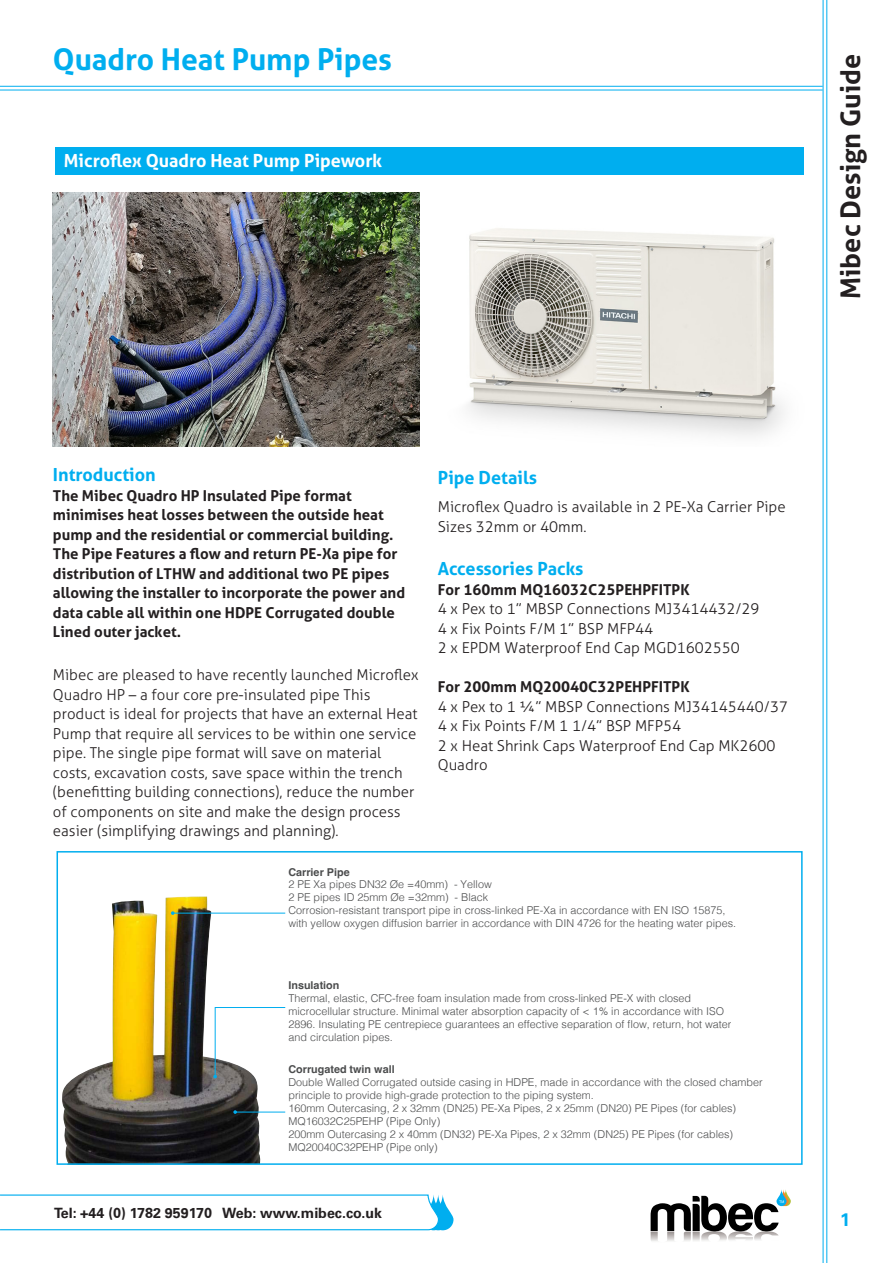
<style>
.page{position:relative;width:893px;height:1263px;background:#fff}
.page>*{position:absolute;margin:0;border:0;box-sizing:border-box;transform-origin:0 0}
.t1{font:700 30px "Aller";color:#00aeef}
.t2{font:700 27px "Aller";color:#231f20}
.t3{font:700 18px "Aller";color:#00aeef}
.t4{font:700 18px "Aller";color:#fff}
.t5{font:700 18px "Univers 65";color:#00aeef}
.t6{font:300 15px/19.5px "Aller";color:#231f20}
.t7{font:700 15px/19.5px "Aller";color:#231f20}
.t8{font:700 14.25px "Univers 65";color:#231f20}
.t9{font:300 10.8px/12.9px "Helvetica";color:#4b4c4d}
.t10{font:700 10.8px "Helvetica";color:#4b4c4d}
</style>
<div class="page">
<svg style="left:432px;top:1194px;width:21px;height:36px"></svg>
<svg style="left:427px;top:1194px;width:22px;height:36px"></svg>
<div style="left:423px;top:1194px;width:21px;height:36px;background:#00aeef;border-radius:11px"></div>
<svg style="left:781px;top:1189px;width:10px;height:17px"></svg>
<svg style="left:779px;top:1189px;width:10px;height:17px"></svg>
<svg style="left:776px;top:1189px;width:10px;height:17px"></svg>
<img style="left:651px;top:1232px;width:128px;height:9px">
<svg style="left:651px;top:1196px;width:133px;height:36px"></svg>
<svg style="left:652px;top:1240px;width:126px;height:1px"></svg>
<hr style="left:826px;top:0;width:1px;height:1263px;background:#00aeef">
<hr style="left:823px;top:0;width:1px;height:1263px;background:#00aeef">
<svg style="left:0;top:1194px;width:440px;height:37px"></svg>
<hr style="left:0;top:90px;width:823px;height:1px;background:#00aeef">
<hr style="left:0;top:86px;width:823px;height:1px;background:#00aeef">
<img style="left:62px;top:912px;width:199px;height:250px">
<div style="left:55px;top:147px;width:749px;height:27px;background:#00aeef"></div>
<img style="left:56px;top:851px;width:177px;height:77px">
<hr style="left:235px;top:1111px;width:50px;height:1px;background:#00aeef">
<svg style="left:233px;top:1110px;width:4px;height:4px"></svg>
<svg style="left:213px;top:1006px;width:73px;height:72px"></svg>
<hr style="left:173px;top:913px;width:112px;height:1px;background:#00aeef">
<svg style="left:171px;top:911px;width:4px;height:4px"></svg>
<div style="left:57px;top:851px;width:746px;height:314px;border:2px solid #00aeef"></div>
<img style="left:53px;top:192px;width:366px;height:254px">
<img style="left:468px;top:228px;width:316px;height:208px">
<h1 class="t1" style="left:53px;top:41px;width:341px">Quadro Heat Pump Pipes</h1>
<p class="t4" style="left:64px;top:149px;width:320px">Microflex Quadro Heat Pump Pipework</p>
<h2 class="t2" style="left:834px;top:299px;width:246px;rotate:-90deg">Mibec Design Guide</h2>
<p class="t3" style="left:53px;top:463px;width:104px">Introduction</p>
<p class="t7" style="left:53px;top:485px;width:354px">The Mibec Quadro HP Insulated Pipe format minimises heat losses between the outside heat pump and the residential or commercial building.<br>The Pipe Features a flow and return PE-Xa pipe for distribution of LTHW and additional two PE pipes allowing the installer to incorporate the power and data cable all within one HDPE Corrugated double Lined outer jacket.</p>
<p class="t6" style="left:53px;top:665px;width:367px">Mibec are pleased to have recently launched Microflex Quadro HP – a four core pre-insulated pipe This product is ideal for projects that have an external Heat Pump that require all services to be within one service pipe. The single pipe format will save on material costs, excavation costs, save space within the trench (benefitting building connections), reduce the number of components on site and make the design process easier (simplifying drawings and planning).</p>
<p class="t3" style="left:438px;top:467px;width:101px">Pipe Details</p>
<p class="t6" style="left:438px;top:497px;width:349px">Microflex Quadro is available in 2 PE-Xa Carrier Pipe<br>Sizes 32mm or 40mm.</p>
<p class="t3" style="left:438px;top:557px;width:147px">Accessories Packs</p>
<p class="t7" style="left:438px;top:579px;width:253px">For 160mm MQ16032C25PEHPFITPK</p>
<p class="t6" style="left:438px;top:599px;width:323px">4 x Pex to 1” MBSP Connections MJ3414432/29<br>4 x Fix Points F/M 1” BSP MFP44<br>2 x EPDM Waterproof End Cap MGD1602550</p>
<p class="t7" style="left:438px;top:677px;width:253px">For 200mm MQ20040C32PEHPFITPK</p>
<p class="t6" style="left:438px;top:696px;width:352px">4 x Pex to 1 ¼” MBSP Connections MJ34145440/37<br>4 x Fix Points F/M 1 1/4” BSP MFP54<br>2 x Heat Shrink Caps Waterproof End Cap MK2600</p>
<p class="t6" style="left:438px;top:755px;width:51px">Quadro</p>
<p class="t10" style="left:288px;top:865px;width:63px">Carrier Pipe</p>
<p class="t9" style="left:288px;top:877px;width:205px">2 PE Xa pipes DN32 Øe =40mm) - Yellow</p>
<p class="t9" style="left:288px;top:890px;width:201px">2 PE pipes ID 25mm Øe =32mm) - Black</p>
<p class="t9" style="left:288px;top:903px;width:449px">Corrosion-resistant transport pipe in cross-linked PE-Xa in accordance with EN ISO 15875, with yellow oxygen diffusion barrier in accordance with DIN 4726 for the heating water pipes.</p>
<p class="t10" style="left:288px;top:978px;width:53px">Insulation</p>
<p class="t9" style="left:288px;top:990px;width:445px">Thermal, elastic, CFC-free foam insulation made from cross-linked PE-X with closed microcellular structure. Minimal water absorption capacity of &lt; 1% in accordance with ISO 2896. Insulating PE centrepiece guarantees an effective separation of flow, return, hot water and circulation pipes.</p>
<p class="t10" style="left:288px;top:1063px;width:108px">Corrugated twin wall</p>
<p class="t9" style="left:288px;top:1075px;width:476px">Double Walled Corrugated outside casing in HDPE, made in accordance with the closed chamber principle to provide high-grade protection to the piping system.</p>
<p class="t9" style="left:288px;top:1101px;width:449px">160mm Outercasing, 2 x 32mm (DN25) PE-Xa Pipes, 2 x 25mm (DN20) PE Pipes (for cables)<br>MQ16032C25PEHP (Pipe Only)</p>
<p class="t9" style="left:288px;top:1127px;width:446px">200mm Outercasing 2 x 40mm (DN32) PE-Xa Pipes, 2 x 32mm (DN25) PE Pipes (for cables)<br>MQ20040C32PEHP (Pipe only)</p>
<h3 class="t8" style="left:54px;top:1204px;width:329px">Tel: +44 (0) 1782 959170 Web: www.mibec.co.uk</h3>
<h3 class="t5" style="left:840px;top:1209px;width:12px">1</h3>
</div>
